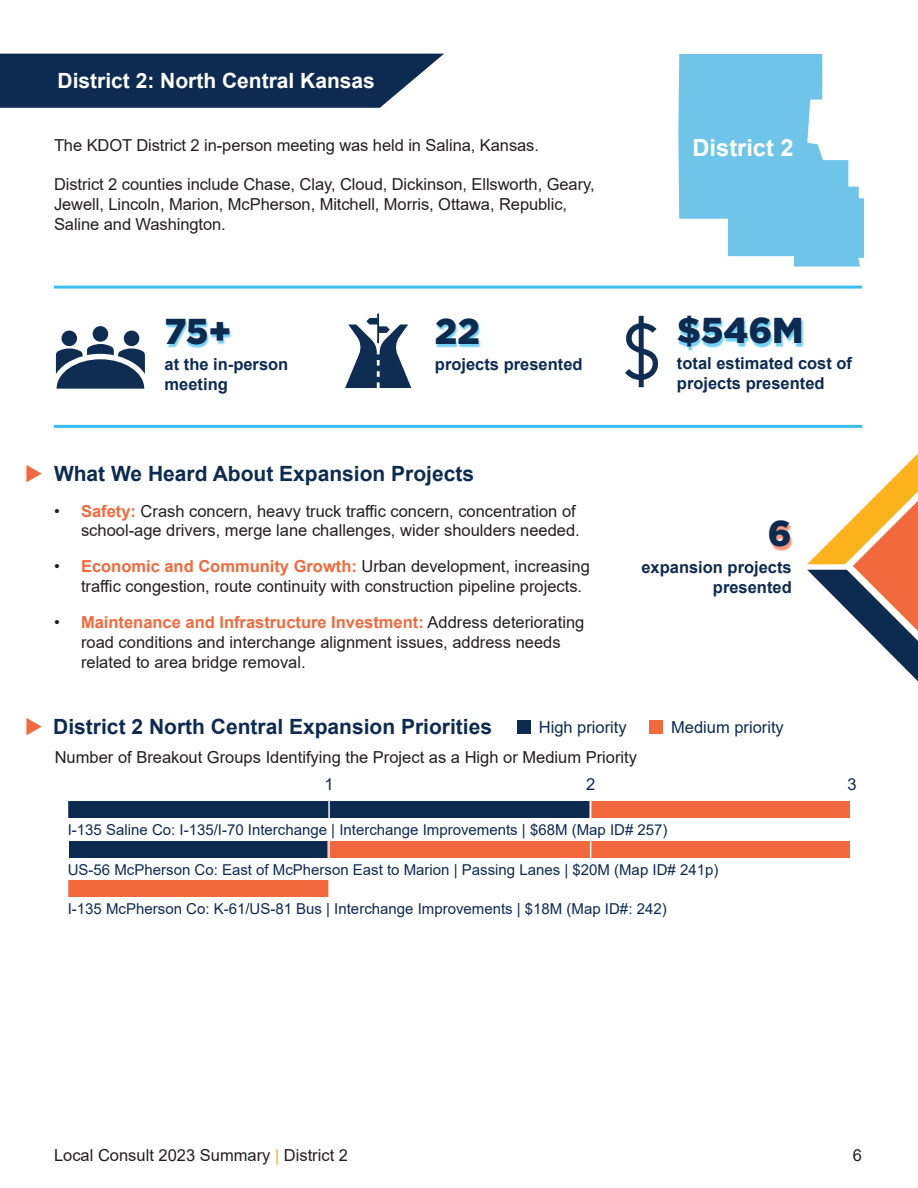
<style>
.page{position:relative;width:918px;height:1188px;background:#fff}
.page>*{position:absolute;margin:0;border:0;box-sizing:border-box;transform-origin:0 0}
.t1{font:900 36px "Gotham";color:#0d2b51}
.t2{font:700 23.55px "Arial";color:#fff}
.Heading{font:700 21px "Arial";color:#0d2b51}
.t3{font:700 21px "Arial";color:#fff}
.t4{font:16.5px/19.8px "Arial";color:#231f20}
.t5{font:700 16.5px/19.8px "Arial";color:#0d2b51}
.t6{font:16.5px "Arial";color:#0d2b51}
.t7{font:15px "Arial";color:#0d2b51}
.s1{font-weight:700;color:#f2693d}
.s2{color:#fbb31b}
</style>
<div class="page">
<div style="left:68px;top:881px;width:260px;height:16px;background:#f2693d"></div>
<div style="left:69px;top:841px;width:259px;height:17px;background:#0d2b51"></div>
<div style="left:68px;top:801px;width:522px;height:17px;background:#0d2b51"></div>
<div style="left:590px;top:801px;width:260px;height:17px;background:#f2693d"></div>
<div style="left:328px;top:841px;width:522px;height:17px;background:#f2693d"></div>
<hr style="left:590px;top:794px;width:1px;height:150px;background:#fff">
<hr style="left:328px;top:794px;width:2px;height:150px;background:#fff">
<div style="left:649px;top:720px;width:14px;height:14px;background:#f2693d"></div>
<div style="left:517px;top:720px;width:14px;height:14px;background:#0d2b51"></div>
<div style="left:678px;top:318px;width:126px;height:33px;background:#37beef;opacity:.7"></div>
<div style="left:436px;top:319px;width:46px;height:29px;background:#37beef;opacity:.7"></div>
<div style="left:166px;top:320px;width:66px;height:29px;background:#37beef;opacity:.7"></div>
<hr style="left:54px;top:425px;width:808px;height:3px;background:#37beef">
<svg style="left:625px;top:316px;width:34px;height:71px"></svg>
<svg style="left:345px;top:313px;width:66px;height:75px"></svg>
<div style="left:93px;top:326px;width:15px;height:16px;background:#0f2d52;border-radius:50%"></div>
<div style="left:124px;top:331px;width:15px;height:15px;background:#0f2d52;border-radius:50%"></div>
<div style="left:62px;top:331px;width:15px;height:15px;background:#0f2d52;border-radius:50%"></div>
<svg style="left:56px;top:343px;width:89px;height:46px"></svg>
<hr style="left:54px;top:286px;width:808px;height:3px;background:#37beef">
<svg style="left:0;top:54px;width:444px;height:54px;background:#1f3b5e"></svg>
<svg style="left:807px;top:453px;width:111px;height:228px"></svg>
<div style="left:770px;top:523px;width:23px;height:28px;background:#f2693d;opacity:.7"></div>
<svg style="left:678px;top:54px;width:186px;height:213px"></svg>
<p class="t3" style="left:58px;top:66px;width:319px">District 2: North Central Kansas</p>
<p class="t4" style="left:54px;top:135px;width:487px">The KDOT District 2 in-person meeting was held in Salina, Kansas.</p>
<p class="t4" style="left:54px;top:174px;width:542px">District 2 counties include Chase, Clay, Cloud, Dickinson, Ellsworth, Geary,<br>Jewell, Lincoln, Marion, McPherson, Mitchell, Morris, Ottawa, Republic,<br>Saline and Washington.</p>
<p class="t1" style="left:165px;top:306px;width:68px">75+</p>
<p class="t5" style="left:165px;top:355px;width:125px">at the in-person meeting</p>
<p class="t1" style="left:435px;top:306px;width:46px">22</p>
<p class="t5" style="left:435px;top:355px;width:149px">projects presented</p>
<p class="Heading" style="left:54px;top:458px;width:422px">What We Heard About Expansion Projects</p>
<p class="t4" style="left:54px;top:501px;width:527px;text-align:right">• <span class="s1">Safety:</span> Crash concern, heavy truck traffic concern, concentration of school-age drivers, merge lane challenges, wider shoulders needed.</p>
<p class="t4" style="left:81px;top:557px;width:510px;text-indent:-27px">• <span class="s1">Economic and Community Growth:</span> Urban development, increasing traffic congestion, route continuity with construction pipeline projects.</p>
<p class="t4" style="left:81px;top:612px;width:505px;text-indent:-27px">• <span class="s1">Maintenance and Infrastructure Investment:</span> Address deteriorating road conditions and interchange alignment issues, address needs related to area bridge removal.</p>
<h2 class="t2" style="left:693px;top:131px;width:103px">District 2</h2>
<p class="t1" style="left:677px;top:306px;width:128px">$546M</p>
<p class="t5" style="left:677px;top:354px;width:177px">total estimated cost of projects presented</p>
<p class="t1" style="left:768px;top:509px;width:25px">6</p>
<p class="t5" style="left:641px;top:557px;width:152px;text-align:right">expansion projects presented</p>
<p class="Heading" style="left:53px;top:712px;width:440px">District 2 North Central Expansion Priorities</p>
<p class="t6" style="left:539px;top:716px;width:90px">High priority</p>
<p class="t6" style="left:671px;top:716px;width:114px">Medium priority</p>
<p class="t4" style="left:55px;top:747px;width:584px">Number of Breakout Groups Identifying the Project as a High or Medium Priority</p>
<p class="t6" style="left:324px;top:773px;width:11px">1</p>
<p class="t6" style="left:586px;top:773px;width:11px">2</p>
<p class="t6" style="left:848px;top:773px;width:11px">3</p>
<p class="t7" style="left:68px;top:819px;width:601px">I-135 Saline Co: I-135/I-70 Interchange | Interchange Improvements | $68M (Map ID# 257)</p>
<p class="t7" style="left:68px;top:859px;width:652px">US-56 McPherson Co: East of McPherson East to Marion | Passing Lanes | $20M (Map ID# 241p)</p>
<p class="t7" style="left:68px;top:899px;width:600px">I-135 McPherson Co: K-61/US-81 Bus | Interchange Improvements | $18M (Map ID#: 242)</p>
<p class="t4" style="left:54px;top:1145px;width:296px">Local Consult 2023 Summary <span class="s2">|</span> District 2</p>
<p class="t4" style="left:853px;top:1145px;width:11px">6</p>
</div>
